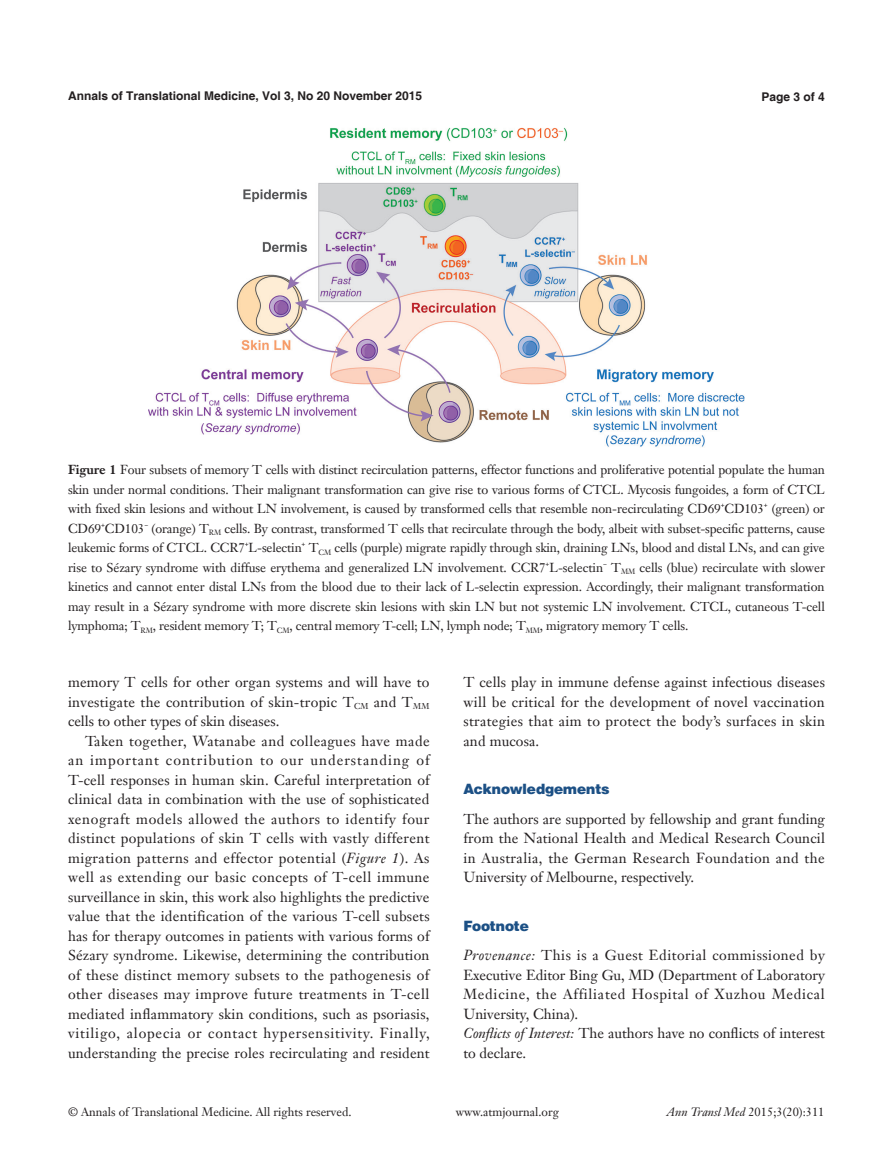
<style>
.page{position:relative;width:893px;height:1170px;background:#fff}
.page>*{position:absolute;margin:0;border:0;box-sizing:border-box;transform-origin:0 0}
.t1{font:14.25px/19.5px "Janson Text LT";letter-spacing:.01em;color:#231f20;text-align:justify}
.一级标题-6_5{font:900 14.25px "Helvetica";color:#1c5085}
.t2{font:12.75px/19.5px "Janson Text LT";letter-spacing:-.01em;color:#231f20;text-align:justify}
.t3{font:12px "Janson Text LT";color:#231f20}
.t4{font:700 12px "Helvetica";color:#231f20}
.t5{font:7.5px "Janson Text LT";color:#231f20}
.s1{font-weight:700}
.s2{font-style:italic}
</style>
<div class="page">
<img style="left:149px;top:128px;width:595px;height:319px">
<p class="t4" style="left:68px;top:88px;width:356px">Annals of Translational Medicine, Vol 3, No 20 November 2015</p>
<p class="t4" style="left:762px;top:89px;width:65px">Page 3 of 4</p>
<p class="t2" style="left:68px;top:460px;width:758px"><span class="s1">Figure 1</span> Four subsets of memory T cells with distinct recirculation patterns, effector functions and proliferative potential populate the human skin under normal conditions. Their malignant transformation can give rise to various forms of CTCL. Mycosis fungoides, a form of CTCL with fixed skin lesions and without LN involvement, is caused by transformed cells that resemble non-recirculating CD69 CD103</p>
<p class="t5" style="left:721px;top:500px;width:5px">+</p>
<p class="t5" style="left:764px;top:500px;width:5px">+</p>
<p class="t2" style="left:772px;top:499px;width:55px">(green) or</p>
<p class="t2" style="left:68px;top:518px;width:758px;text-indent:84px">(orange) T<sub>RM</sub> cells. By contrast, transformed T cells that recirculate through the body, albeit with subset-specific patterns, cause leukemic forms of CTCL. CCR7 L-selectin</p>
<p class="t5" style="left:101px;top:519px;width:5px">+</p>
<p class="t5" style="left:144px;top:519px;width:5px">−</p>
<p class="t2" style="left:68px;top:518px;width:78px">CD69 CD103</p>
<p class="t2" style="left:68px;top:538px;width:758px;text-indent:241px">T<sub>CM</sub> cells (purple) migrate rapidly through skin, draining LNs, blood and distal LNs, and can give rise to Sézary syndrome with diffuse erythema and generalized LN involvement. CCR7 L-selectin</p>
<p class="t5" style="left:245px;top:539px;width:5px">+</p>
<p class="t5" style="left:302px;top:539px;width:5px">+</p>
<p class="t2" style="left:68px;top:557px;width:758px;text-indent:543px">T<sub>MM</sub> cells (blue) recirculate with slower kinetics and cannot enter distal LNs from the blood due to their lack of L-selectin expression. Accordingly, their malignant transformation may result in a Sézary syndrome with more discrete skin lesions with skin LN but not systemic LN involvement. CTCL, cutaneous T-cell lymphoma; T<sub>RM</sub>, resident memory T; T<sub>CM</sub>, central memory T-cell; LN, lymph node; T<sub>MM</sub>, migratory memory T cells.</p>
<p class="t5" style="left:546px;top:558px;width:5px">+</p>
<p class="t5" style="left:603px;top:558px;width:5px">−</p>
<p class="t1" style="left:68px;top:672px;width:363px">memory T cells for other organ systems and will have to investigate the contribution of skin-tropic T<sub>CM</sub> and T<sub>MM </sub>cells to other types of skin diseases.</p>
<p class="t1" style="left:68px;top:730px;width:363px;text-indent:17px">Taken together, Watanabe and colleagues have made an important contribution to our understanding of T-cell responses in human skin. Careful interpretation of clinical data in combination with the use of sophisticated xenograft models allowed the authors to identify four distinct populations of skin T cells with vastly different migration patterns and effector potential (<span class="s2">Figure 1</span>). As well as extending our basic concepts of T-cell immune surveillance in skin, this work also highlights the predictive value that the identification of the various T-cell subsets has for therapy outcomes in patients with various forms of Sézary syndrome. Likewise, determining the contribution of these distinct memory subsets to the pathogenesis of other diseases may improve future treatments in T-cell mediated inflammatory skin conditions, such as psoriasis, vitiligo, alopecia or contact hypersensitivity. Finally, understanding the precise roles recirculating and resident</p>
<p class="t1" style="left:463px;top:672px;width:363px">T cells play in immune defense against infectious diseases will be critical for the development of novel vaccination strategies that aim to protect the body’s surfaces in skin and mucosa.</p>
<p class="一级标题-6_5" style="left:463px;top:780px;width:148px">Acknowledgements</p>
<p class="t1" style="left:463px;top:808px;width:363px">The authors are supported by fellowship and grant funding from the National Health and Medical Research Council in Australia, the German Research Foundation and the University of Melbourne, respectively.</p>
<p class="一级标题-6_5" style="left:463px;top:916px;width:67px">Footnote</p>
<p class="t1" style="left:463px;top:945px;width:363px"><span class="s2">Provenance:</span> This is a Guest Editorial commissioned by Executive Editor Bing Gu, MD (Department of Laboratory Medicine, the Affiliated Hospital of Xuzhou Medical University, China).</p>
<p class="t1" style="left:463px;top:1023px;width:363px"><span class="s2">Conflicts of Interest:</span> The authors have no conflicts of interest to declare.</p>
<p class="t3" style="left:68px;top:1104px;width:285px">© Annals of Translational Medicine. All rights reserved.</p>
<p class="t3" style="left:456px;top:1104px;width:105px">www.atmjournal.org</p>
<p class="t3" style="left:667px;top:1104px;width:159px"><span class="s2">Ann Transl Med</span> 2015;3(20):311</p>
</div>
